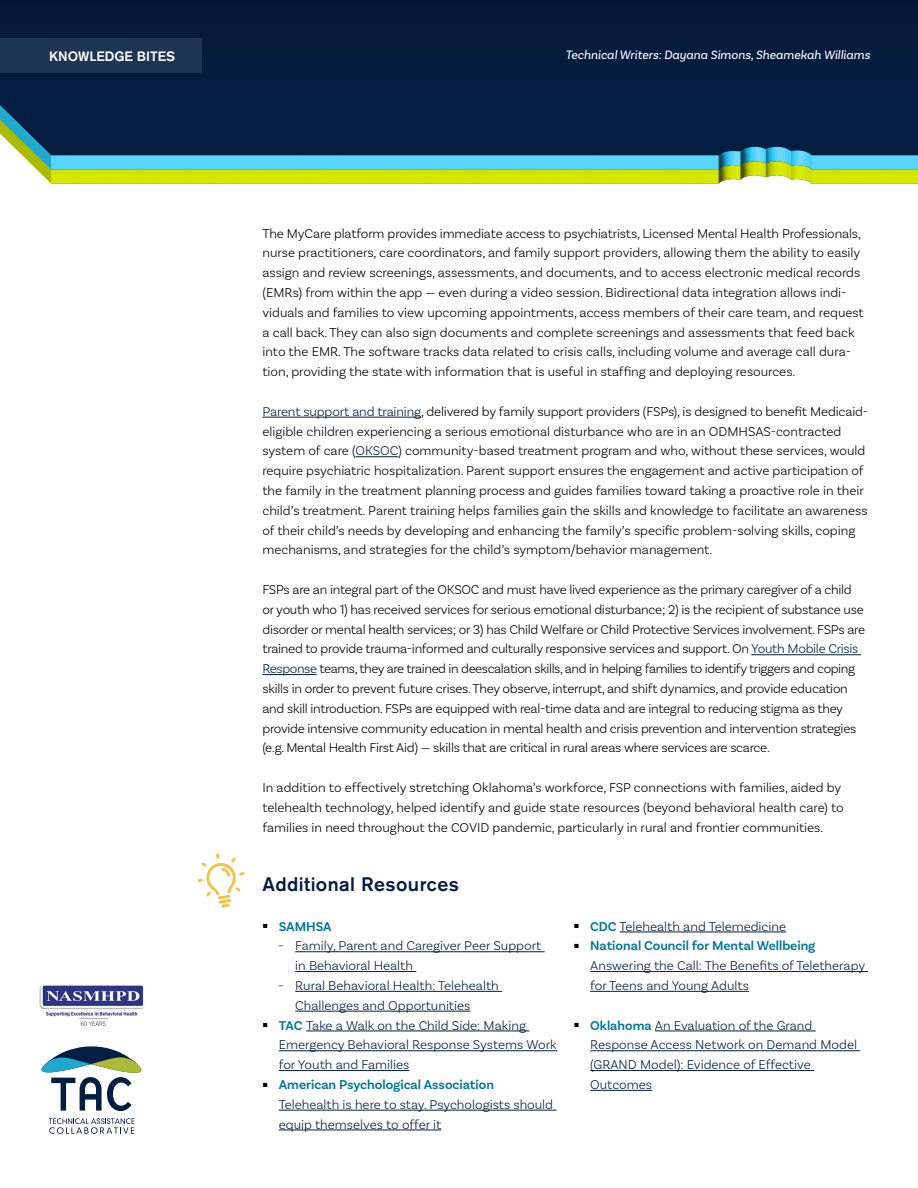
<style>
.page{position:relative;width:918px;height:1188px;background:#fff}
.page>*{position:absolute;margin:0;border:0;box-sizing:border-box;transform-origin:0 0}
.Heading_2{font:500 19.5px "Akzidenz Grotesk BQ";letter-spacing:.02em;color:#041e42}
.t1{font:300 13.5px/19.8px "Basic Sans";letter-spacing:-.005em;color:#000}
.t2{font:300 13.5px/19.8px "Basic Sans";color:#041e42}
.t3{font:500 13.5px "Akzidenz Grotesk BQ";color:#fff}
.t4{font:600 13.5px "Basic Sans";color:#079}
.Credit{font:italic 12.75px "Basic Sans";color:#fff}
.s1{color:#041e42}
.s2{font-weight:600;color:#079}
</style>
<div class="page">
<img style="left:81px;top:170px;width:837px;height:13px">
<img style="left:81px;top:155px;width:837px;height:15px">
<svg style="left:0;top:0;width:918px;height:155px;background:#041c3e"></svg>
<svg style="left:0;top:92px;width:81px;height:92px"></svg>
<div style="left:0;top:38px;width:202px;height:34px;background:#1d3555"></div>
<img style="left:39px;top:985px;width:105px;height:42px">
<svg style="left:49px;top:1118px;width:85px;height:16px"></svg>
<svg style="left:42px;top:1046px;width:99px;height:65px"></svg>
<hr style="left:262px;top:417px;width:159px;height:1px;background:#041e42">
<hr style="left:355px;top:456px;width:43px;height:1px;background:#041e42">
<hr style="left:751px;top:654px;width:110px;height:1px;background:#041e42">
<hr style="left:262px;top:674px;width:55px;height:1px;background:#041e42">
<hr style="left:295px;top:951px;width:250px;height:1px;background:#041e42">
<hr style="left:295px;top:971px;width:121px;height:1px;background:#041e42">
<hr style="left:295px;top:991px;width:207px;height:1px;background:#041e42">
<hr style="left:295px;top:1011px;width:175px;height:1px;background:#041e42">
<hr style="left:306px;top:1031px;width:223px;height:1px;background:#041e42">
<hr style="left:279px;top:1050px;width:278px;height:1px;background:#041e42">
<hr style="left:279px;top:1070px;width:130px;height:1px;background:#041e42">
<hr style="left:279px;top:1110px;width:277px;height:1px;background:#041e42">
<hr style="left:279px;top:1130px;width:162px;height:1px;background:#041e42">
<hr style="left:620px;top:932px;width:166px;height:1px;background:#041e42">
<hr style="left:590px;top:971px;width:278px;height:1px;background:#041e42">
<hr style="left:590px;top:991px;width:159px;height:1px;background:#041e42">
<hr style="left:655px;top:1031px;width:161px;height:1px;background:#041e42">
<hr style="left:590px;top:1050px;width:270px;height:1px;background:#041e42">
<hr style="left:590px;top:1070px;width:224px;height:1px;background:#041e42">
<hr style="left:590px;top:1090px;width:62px;height:1px;background:#041e42">
<svg style="left:197px;top:854px;width:48px;height:53px"></svg>
<p class="t3" style="left:49px;top:48px;width:127px">KNOWLEDGE BITES</p>
<p class="Credit" style="left:566px;top:48px;width:306px">Technical Writers: Dayana Simons, Sheamekah Williams</p>
<p class="t1" style="left:262px;top:223px;width:603px">The MyCare platform provides immediate access to psychiatrists, Licensed Mental Health Professionals, nurse practitioners, care coordinators, and family support providers, allowing them the ability to easily assign and review screenings, assessments, and documents, and to access electronic medical records (EMRs) from within the app — even during a video session. Bidirectional data integration allows indi&shy;viduals and families to view upcoming appointments, access members of their care team, and request a call back. They can also sign documents and complete screenings and assessments that feed back into the EMR. The software tracks data related to crisis calls, including volume and average call dura&shy;tion, providing the state with information that is useful in staffing and deploying resources.</p>
<p class="t1" style="left:262px;top:401px;width:607px"><span class="s1">Parent support and training</span>, delivered by family support providers (FSPs), is designed to benefit Medicaid&shy;eligible children experiencing a serious emotional disturbance who are in an ODMHSAS-contracted system of care (<span class="s1">OKSOC</span>) community-based treatment program and who, without these services, would require psychiatric hospitalization. Parent support ensures the engagement and active participation of the family in the treatment planning process and guides families toward taking a proactive role in their child’s treatment. Parent training helps families gain the skills and knowledge to facilitate an awareness of their child’s needs by developing and enhancing the family’s specific problem-solving skills, coping mechanisms, and strategies for the child’s symptom/behavior management.</p>
<p class="t1" style="left:262px;top:579px;width:604px">FSPs are an integral part of the OKSOC and must have lived experience as the primary caregiver of a child or youth who 1) has received services for serious emotional disturbance; 2) is the recipient of substance use disorder or mental health services; or 3) has Child Welfare or Child Protective Services involvement. FSPs are trained to provide trauma-informed and culturally responsive services and support. On <span class="s1">Youth Mobile Crisis Response</span> teams, they are trained in deescalation skills, and in helping families to identify triggers and coping skills in order to prevent future crises. They observe, interrupt, and shift dynamics, and provide education and skill introduction. FSPs are equipped with real-time data and are integral to reducing stigma as they provide intensive community education in mental health and crisis prevention and intervention strategies (e.g. Mental Health First Aid) — skills that are critical in rural areas where services are scarce.</p>
<p class="t1" style="left:262px;top:777px;width:583px">In addition to effectively stretching Oklahoma’s workforce, FSP connections with families, aided by telehealth technology, helped identify and guide state resources (beyond behavioral health care) to families in need throughout the COVID pandemic, particularly in rural and frontier communities.</p>
<h2 class="Heading_2" style="left:262px;top:872px;width:198px">Additional Resources</h2>
<p class="t4" style="left:262px;top:918px;width:71px"><sup>▪</sup> SAMHSA</p>
<p class="t2" style="left:295px;top:936px;width:248px;text-indent:-16px"><sup>–</sup> Family, Parent and Caregiver Peer Support in Behavioral Health</p>
<p class="t2" style="left:295px;top:975px;width:205px;text-indent:-16px"><sup>–</sup> Rural Behavioral Health: Telehealth<br>Challenges and Opportunities</p>
<p class="t2" style="left:279px;top:1015px;width:279px;text-indent:-16px"><sup>▪</sup> <span class="s2">TAC</span> Take a Walk on the Child Side: Making<br>Emergency Behavioral Response Systems Work for Youth and Families</p>
<p class="t2" style="left:279px;top:1074px;width:276px;text-indent:-16px"><sup>▪</sup> <span class="s2">American Psychological Association<br></span>Telehealth is here to stay. Psychologists should equip themselves to offer it</p>
<p class="t2" style="left:574px;top:916px;width:214px"><sup>▪</sup> <span class="s2">CDC</span> Telehealth and Telemedicine</p>
<p class="t2" style="left:590px;top:936px;width:276px;text-indent:-16px"><sup>▪</sup> <span class="s2">National Council for Mental Wellbeing<br></span>Answering the Call: The Benefits of Teletherapy for Teens and Young Adults</p>
<p class="t2" style="left:590px;top:1015px;width:268px;text-indent:-16px"><sup>▪</sup> <span class="s2">Oklahoma</span> An Evaluation of the Grand<br>Response Access Network on Demand Model (GRAND Model): Evidence of Effective<br>Outcomes</p>
</div>
